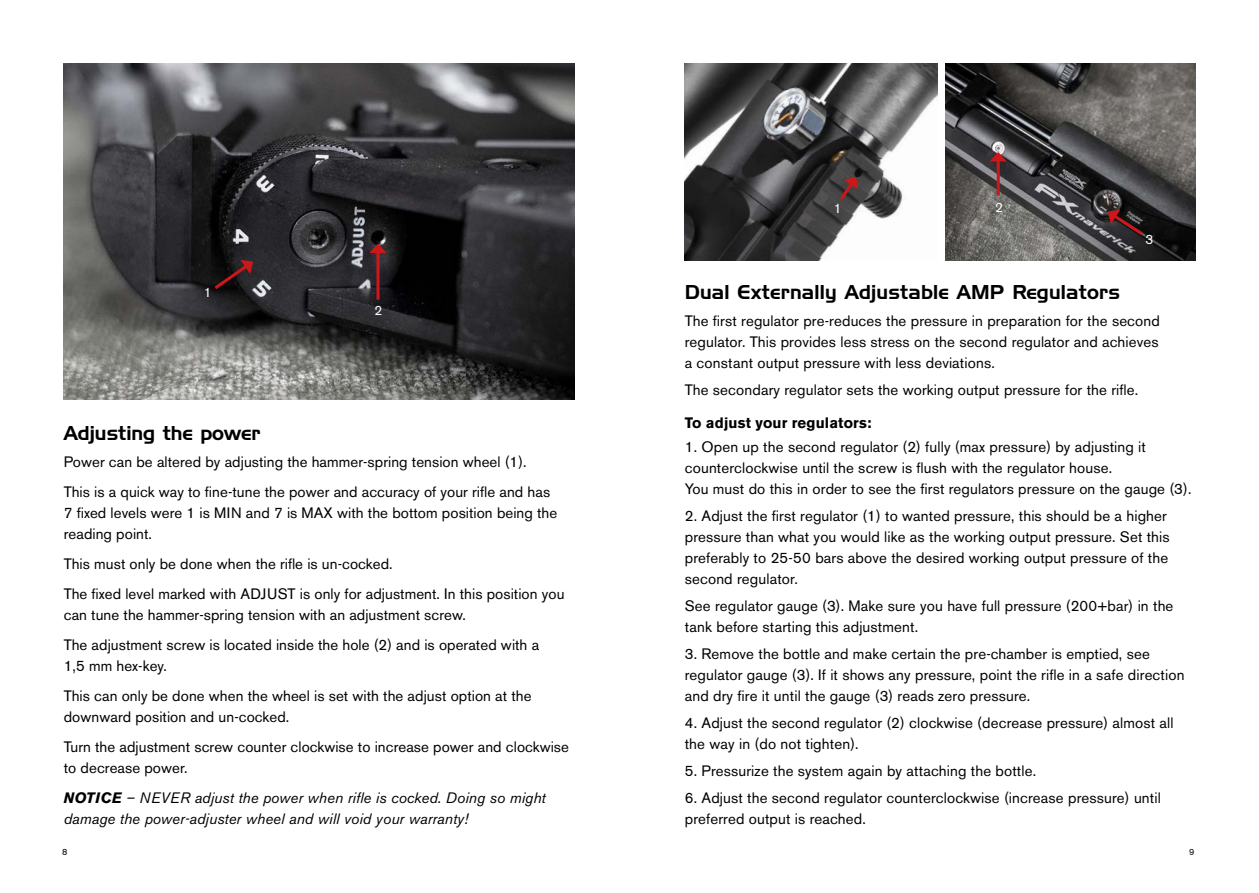
<style>
.page{position:relative;width:1259px;height:893px;background:#fff}
.page>*{position:absolute;margin:0;border:0;box-sizing:border-box;transform-origin:0 0}
.t1{font:19.5px "Handel Gothic BT";letter-spacing:.01em;color:#000}
.t2{font:15px/21px "Akzidenz Grotesk BE";letter-spacing:.01em;color:#000}
.t3{font:italic 15px/30px "Akzidenz Grotesk BE";letter-spacing:.005em;color:#000}
.t4{font:700 15px "Akzidenz Grotesk BE";letter-spacing:.01em;color:#000}
.t5{font:13.5px "Akzidenz Grotesk BE";color:#fff}
.t6{font:9px "Akzidenz Grotesk BE";color:#000}
.s1{font-style:normal}
.s2{font-weight:700}
</style>
<div class="page">
<img style="left:64px;top:64px;width:510px;height:336px">
<img style="left:685px;top:64px;width:252px;height:197px">
<img style="left:945px;top:64px;width:250px;height:196px">
<svg style="left:837px;top:177px;width:21px;height:26px"></svg>
<hr style="left:996px;top:159px;width:3px;height:37px;background:#cd1719">
<svg style="left:989px;top:152px;width:18px;height:9px"></svg>
<svg style="left:211px;top:260px;width:42px;height:32px"></svg>
<hr style="left:376px;top:250px;width:3px;height:50px;background:#cd1719">
<svg style="left:369px;top:244px;width:18px;height:9px"></svg>
<svg style="left:1108px;top:209px;width:38px;height:29px"></svg>
<p class="t5" style="left:204px;top:284px;width:9px">1</p>
<p class="t5" style="left:374px;top:302px;width:9px">2</p>
<h1 class="t1" style="left:64px;top:421px;width:198px">Adjusting the power</h1>
<p class="t2" style="left:64px;top:447px;width:488px;line-height:30px">Power can be altered by adjusting the hammer-spring tension wheel (1).<br>This is a quick way to fine-tune the power and accuracy of your rifle and has</p>
<p class="t2" style="left:64px;top:502px;width:495px">7 fixed levels were 1 is MIN and 7 is MAX with the bottom position being the reading point.</p>
<p class="t2" style="left:64px;top:549px;width:502px;line-height:30px">This must only be done when the rifle is un-cocked.<br>The fixed level marked with ADJUST is only for adjustment. In this position you</p>
<p class="t2" style="left:64px;top:600px;width:477px;line-height:30px">can tune the hammer-spring tension with an adjustment screw.<br>The adjustment screw is located inside the hole (2) and is operated with a</p>
<p class="t2" style="left:64px;top:651px;width:469px;line-height:30px">1,5 mm hex-key.<br>This can only be done when the wheel is set with the adjust option at the</p>
<p class="t2" style="left:64px;top:702px;width:507px;line-height:30px">downward position and un-cocked.<br>Turn the adjustment screw counter clockwise to increase power and clockwise</p>
<p class="t3" style="left:64px;top:752px;width:483px"><span class="s1">to decrease power.<br></span><span class="s2">NOTICE</span> – NEVER adjust the power when rifle is cocked. Doing so might</p>
<p class="t3" style="left:64px;top:803px;width:406px">damage the power-adjuster wheel and will void your warranty!</p>
<p class="t5" style="left:833px;top:200px;width:9px">1</p>
<p class="t5" style="left:995px;top:200px;width:9px">2</p>
<p class="t5" style="left:1145px;top:231px;width:9px">3</p>
<h1 class="t1" style="left:685px;top:280px;width:437px">Dual Externally Adjustable AMP Regulators</h1>
<p class="t2" style="left:685px;top:310px;width:477px;text-align:justify">The first regulator pre-reduces the pressure in preparation for the second regulator. This provides less stress on the second regulator and achieves a constant output pressure with less deviations.</p>
<p class="t2" style="left:685px;top:379px;width:455px">The secondary regulator sets the working output pressure for the rifle.</p>
<p class="t4" style="left:685px;top:414px;width:188px">To adjust your regulators:</p>
<p class="t2" style="left:685px;top:436px;width:508px">1. Open up the second regulator (2) fully (max pressure) by adjusting it counterclockwise until the screw is flush with the regulator house.<br>You must do this in order to see the first regulators pressure on the gauge (3).</p>
<p class="t2" style="left:685px;top:505px;width:486px">2. Adjust the first regulator (1) to wanted pressure, this should be a higher pressure than what you would like as the working output pressure. Set this preferably to 25-50 bars above the desired working output pressure of the second regulator.</p>
<p class="t2" style="left:685px;top:595px;width:490px">See regulator gauge (3). Make sure you have full pressure (200+bar) in the tank before starting this adjustment.</p>
<p class="t2" style="left:685px;top:643px;width:501px">3. Remove the bottle and make certain the pre-chamber is emptied, see regulator gauge (3). If it shows any pressure, point the rifle in a safe direction and dry fire it until the gauge (3) reads zero pressure.</p>
<p class="t2" style="left:685px;top:712px;width:490px">4. Adjust the second regulator (2) clockwise (decrease pressure) almost all the way in (do not tighten).</p>
<p class="t2" style="left:685px;top:760px;width:353px">5. Pressurize the system again by attaching the bottle.</p>
<p class="t2" style="left:685px;top:787px;width:477px">6. Adjust the second regulator counterclockwise (increase pressure) until preferred output is reached.</p>
<p class="t6" style="left:62px;top:847px;width:7px">8</p>
<p class="t6" style="left:1189px;top:847px;width:7px">9</p>
</div>
